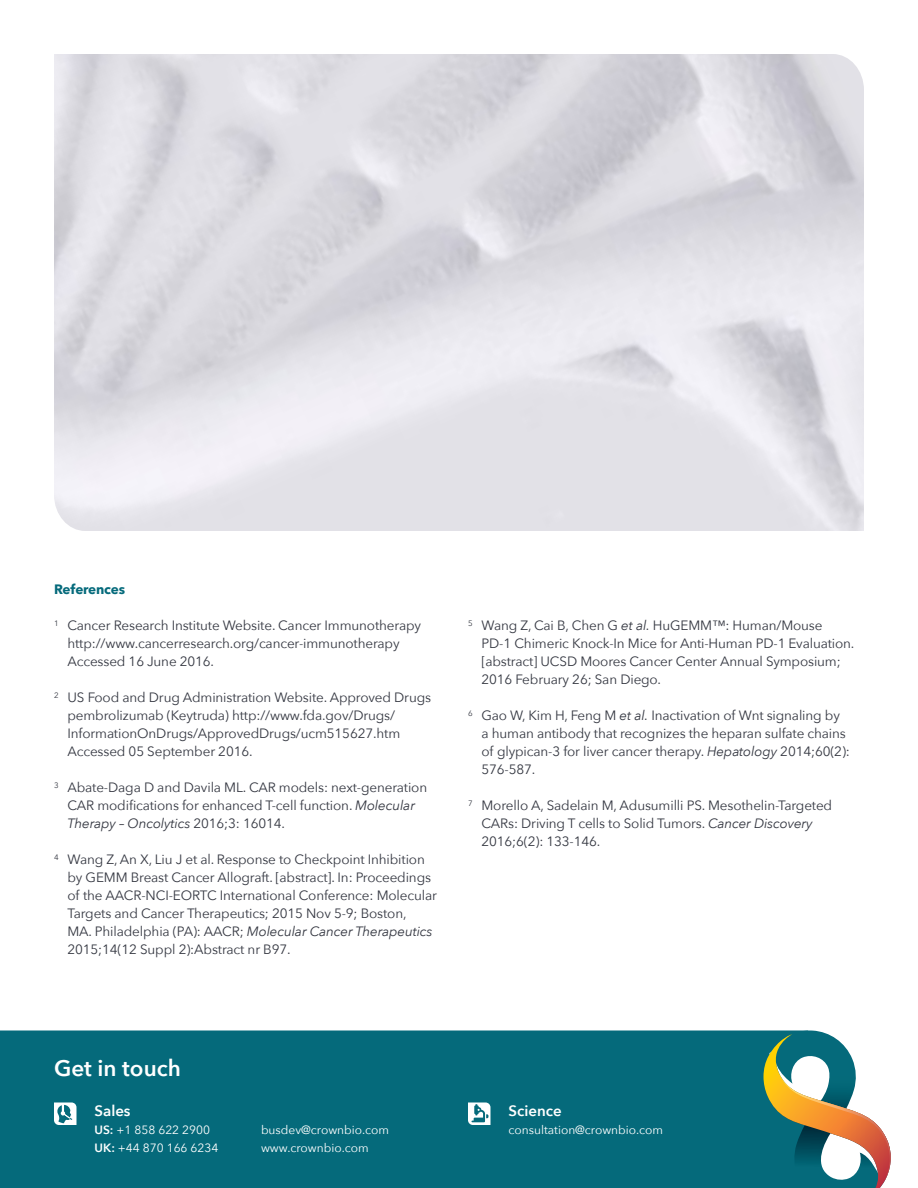
<style>
.page{position:relative;width:918px;height:1188px;background:#fff}
.page>*{position:absolute;margin:0;border:0;box-sizing:border-box;transform-origin:0 0}
.t1{font:600 22.5px "Avenir Next";color:#fff}
.t2{font:600 15px "Avenir Next";color:#fff}
.t3{font:13.5px/18px "Avenir Next";letter-spacing:-.01em;color:#343741}
.t4{font:700 13.5px "Avenir Next LT Pro";letter-spacing:-.01em;color:#056a7b}
.t5{font:12px/18px "Avenir Next";color:#fff}
.s1{font-style:italic}
.s2{font-weight:600}
</style>
<div class="page">
<div style="left:0;top:1030px;width:764px;height:158px;background:#056a7b"></div>
<svg style="left:764px;top:1030px;width:127px;height:158px"></svg>
<svg style="left:54px;top:1103px;width:22px;height:22px"></svg>
<svg style="left:468px;top:1103px;width:22px;height:22px"></svg>
<p class="t4" style="left:54px;top:581px;width:73px">References</p>
<p class="t3" style="left:68px;top:616px;width:355px;text-indent:-14px"><sup>1</sup> Cancer Research Institute Website. Cancer Immunotherapy http://www.cancerresearch.org/cancer-immunotherapy<br>Accessed 16 June 2016.</p>
<p class="t3" style="left:68px;top:688px;width:365px;text-indent:-14px"><sup>2</sup> US Food and Drug Administration Website. Approved Drugs pembrolizumab (Keytruda) http://www.fda.gov/Drugs/ InformationOnDrugs/ApprovedDrugs/ucm515627.htm Accessed 05 September 2016.</p>
<p class="t3" style="left:68px;top:778px;width:361px;text-indent:-14px"><sup>3</sup> Abate-Daga D and Davila ML. CAR models: next-generation<br>CAR modifications for enhanced T-cell function. <span class="s1">Molecular<br>Therapy – Oncolytics</span> 2016;3: 16014.</p>
<p class="t3" style="left:68px;top:850px;width:371px;text-indent:-14px"><sup>4</sup> Wang Z, An X, Liu J et al. Response to Checkpoint Inhibition by GEMM Breast Cancer Allograft. [abstract]. In: Proceedings of the AACR-NCI-EORTC International Conference: Molecular Targets and Cancer Therapeutics; 2015 Nov 5-9; Boston,<br>MA. Philadelphia (PA): AACR; <span class="s1">Molecular Cancer Therapeutics </span>2015;14(12 Suppl 2):Abstract nr B97.</p>
<p class="t3" style="left:482px;top:616px;width:374px;text-indent:-14px"><sup>5</sup> Wang Z, Cai B, Chen G <span class="s1">et al.</span> HuGEMM™: Human/Mouse PD-1 Chimeric Knock-In Mice for Anti-Human PD-1 Evaluation. [abstract] UCSD Moores Cancer Center Annual Symposium; 2016 February 26; San Diego.</p>
<p class="t3" style="left:482px;top:706px;width:370px;text-indent:-14px"><sup>6</sup> Gao W, Kim H, Feng M <span class="s1">et al.</span> Inactivation of Wnt signaling by a human antibody that recognizes the heparan sulfate chains of glypican-3 for liver cancer therapy. <span class="s1">Hepatology</span> 2014;60(2):<br>576-587.</p>
<p class="t3" style="left:482px;top:796px;width:352px;text-indent:-14px"><sup>7</sup> Morello A, Sadelain M, Adusumilli PS. Mesothelin-Targeted<br>CARs: Driving T cells to Solid Tumors. <span class="s1">Cancer Discovery<br></span>2016;6(2): 133-146.</p>
<h1 class="t1" style="left:54px;top:1048px;width:128px">Get in touch</h1>
<p class="t2" style="left:94px;top:1098px;width:38px">Sales</p>
<p class="t5" style="left:94px;top:1120px;width:125px"><span class="s2">US:</span> +1 858 622 2900<br><span class="s2">UK:</span> +44 870 166 6234</p>
<p class="t2" style="left:508px;top:1098px;width:55px">Science</p>
<p class="t5" style="left:261px;top:1120px;width:130px">busdev@crownbio.com</p>
<p class="t5" style="left:508px;top:1120px;width:156px">consultation@crownbio.com</p>
<p class="t5" style="left:261px;top:1138px;width:109px">www.crownbio.com</p>
</div>
